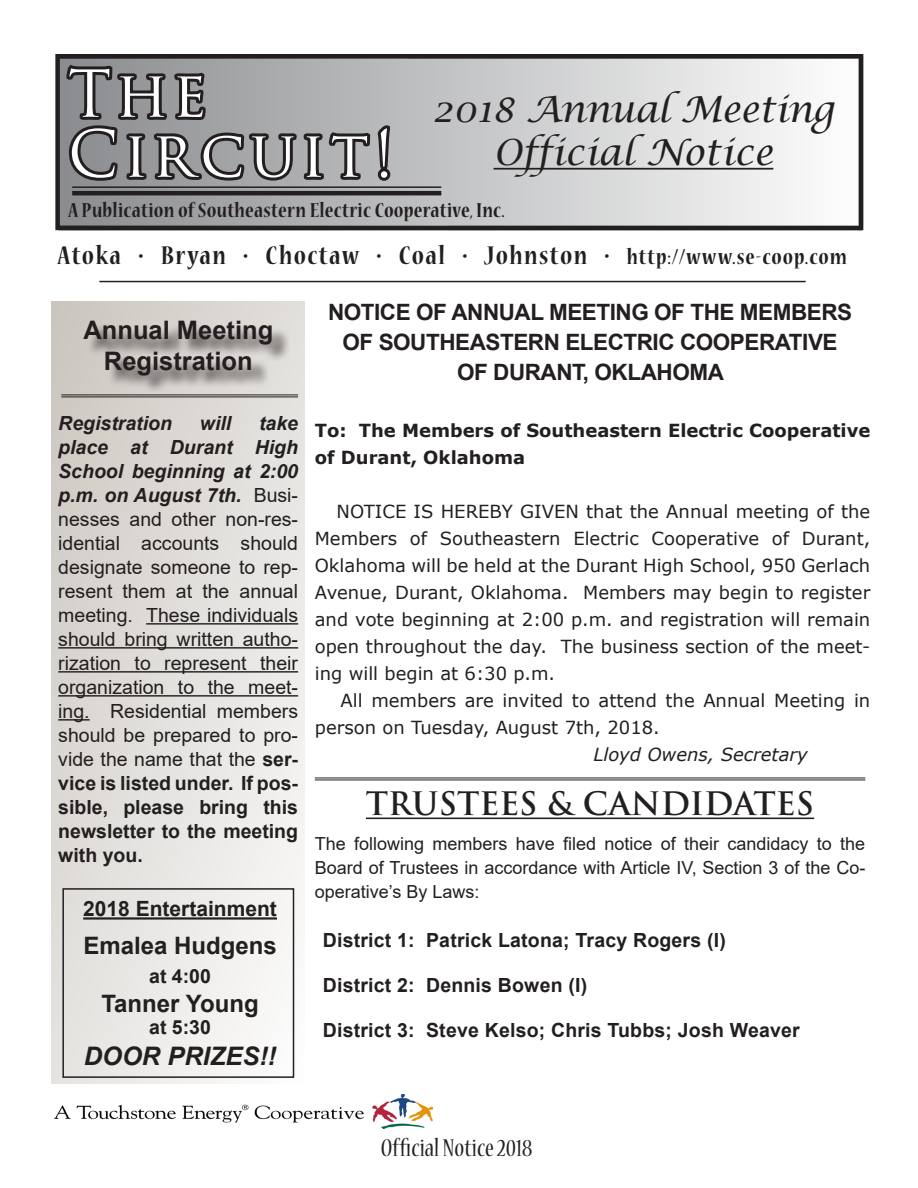
<style>
.page{position:relative;width:918px;height:1188px;background:#fff}
.page>*{position:absolute;margin:0;border:0;box-sizing:border-box;transform-origin:0 0}
.t1{font:63px "Trajan Pro";letter-spacing:.08em;color:#fff}
.t2{font:italic 36px "Lucida Calligraphy";letter-spacing:-.02em;color:#231f20}
.t3{font:italic 36px "Lucida Calligraphy";color:#231f20}
.t4{font:700 31.5px "Trajan Pro";color:#231f20}
.t5{font:700 condensed 28.5px "Nueva Std";letter-spacing:.05em;color:#231f20}
.t6{font:condensed 27px "Nueva Std";color:#231f20}
.t7{font:700 25.5px/30.6px "Arial";color:#231f20;text-align:center}
.t8{font:italic 700 25.5px "Arial";color:#231f20}
.t9{font:700 24px "Arial";color:#231f20}
.t10{font:700 22.5px/30px "Arial";letter-spacing:-.02em;color:#231f20;text-align:center}
.t11{font:700 condensed 22.5px "Nueva Std";letter-spacing:.01em;color:#231f20}
.t12{font:700 21px "Arial";color:#231f20}
.t13{font:19.5px/24px "Arial";color:#231f20;text-align:justify}
.t14{font:700 19.5px "Arial";letter-spacing:.01em;color:#231f20}
.t15{font:italic 700 19.5px "Arial";color:#231f20}
.t16{font:18px/27px "Verdana";color:#231f20;text-align:justify}
.t17{font:18px/24px "Arial";color:#231f20;text-align:justify}
.t18{font:700 18px/27px "Verdana";color:#231f20}
.t19{font:italic 18px "Verdana";color:#231f20}
.s1{font-size:24px}
.s2{font-weight:700;font-style:italic}
.s3{font-weight:700}
</style>
<div class="page">
<hr style="left:99px;top:281px;width:707px;height:1px;background:#231f20">
<svg style="left:52px;top:301px;width:253px;height:783px;background:#e4e1de"></svg>
<img style="left:54px;top:1095px;width:378px;height:33px">
<div style="left:58px;top:56px;width:803px;height:172px;background:linear-gradient(to right,#8a8c8f,#fbfbfb)"></div>
<svg style="left:63px;top:58px;width:330px;height:166px;background:#88888a"></svg>
<hr style="left:72px;top:186px;width:369px;height:2px;background:#231f20">
<hr style="left:72px;top:191px;width:369px;height:4px;background:#231f20">
<hr style="left:58px;top:54px;width:803px;height:4px;background:#231f20">
<hr style="left:59px;top:226px;width:803px;height:4px;background:#231f20">
<hr style="left:859px;top:54px;width:4px;height:176px;background:#231f20">
<hr style="left:494px;top:168px;width:279px;height:2px;background:#231f20">
<hr style="left:366px;top:818px;width:448px;height:1px;background:#231f20">
<hr style="left:315px;top:777px;width:550px;height:1px;background:#231f20">
<hr style="left:315px;top:779px;width:550px;height:1px;background:#231f20">
<hr style="left:146px;top:623px;width:152px;height:2px;background:#231f20">
<hr style="left:58px;top:647px;width:240px;height:2px;background:#231f20">
<hr style="left:58px;top:671px;width:240px;height:2px;background:#231f20">
<hr style="left:58px;top:695px;width:240px;height:2px;background:#231f20">
<hr style="left:58px;top:719px;width:32px;height:2px;background:#231f20">
<div style="left:87px;top:323px;width:203px;height:70px;background:#231f20;opacity:.75"></div>
<hr style="left:61px;top:394px;width:237px;height:1px;background:#231f20">
<hr style="left:61px;top:396px;width:237px;height:1px;background:#231f20">
<div style="left:62px;top:888px;width:232px;height:190px;border:2px solid #231f20"></div>
<hr style="left:83px;top:917px;width:194px;height:3px;background:#231f20">
<p class="t1" style="left:68px;top:54px;width:141px">The</p>
<p class="t1" style="left:68px;top:114px;width:328px">Circuit!</p>
<p class="t11" style="left:68px;top:200px;width:438px">A Publication of Southeastern Electric Cooperative, Inc.</p>
<p class="t2" style="left:432px;top:88px;width:403px">2018 Annual Meeting</p>
<p class="t3" style="left:494px;top:131px;width:281px">Official Notice</p>
<p class="t5" style="left:58px;top:243px;width:791px">Atoka • Bryan • Choctaw • Coal • Johnston • <span class="s1">http://www.se-coop.com</span></p>
<p class="t7" style="left:83px;top:315px;width:191px">Annual Meeting<br>Registration</p>
<p class="t13" style="left:58px;top:411px;width:241px;text-indent:201px"><span class="s2">take place at Durant High School beginning at 2:00 p.m. on August 7th.</span> Busi&shy;nesses and other non-res&shy;idential accounts should designate someone to rep&shy;resent them at the annual meeting. These individuals should bring written autho&shy;rization to represent their organization to the meet&shy;ing. Residential members should be prepared to pro&shy;vide the name that the <span class="s3">ser&shy;vice is listed under. If pos&shy;sible, please bring this newsletter to the meeting with you.</span></p>
<p class="t15" style="left:58px;top:410px;width:115px">Registration</p>
<p class="t15" style="left:200px;top:410px;width:33px">will</p>
<p class="t12" style="left:83px;top:894px;width:195px">2018 Entertainment</p>
<p class="t9" style="left:83px;top:929px;width:195px">Emalea Hudgens</p>
<p class="t14" style="left:149px;top:962px;width:63px">at 4:00</p>
<p class="t9" style="left:101px;top:986px;width:159px">Tanner Young</p>
<p class="t14" style="left:149px;top:1014px;width:63px">at 5:30</p>
<p class="t8" style="left:84px;top:1039px;width:194px">DOOR PRIZES!!</p>
<p class="t10" style="left:328px;top:297px;width:526px">NOTICE OF ANNUAL MEETING OF THE MEMBERS<br>OF SOUTHEASTERN ELECTRIC COOPERATIVE</p>
<p class="t10" style="left:457px;top:357px;width:268px">OF DURANT, OKLAHOMA</p>
<p class="t18" style="left:315px;top:416px;width:557px">To: The Members of Southeastern Electric Cooperative of Durant, Oklahoma</p>
<p class="t16" style="left:315px;top:498px;width:557px;text-indent:22px">NOTICE IS HEREBY GIVEN that the Annual meeting of the Members of Southeastern Electric Cooperative of Durant, Oklahoma will be held at the Durant High School, 950 Gerlach Avenue, Durant, Oklahoma. Members may begin to register and vote beginning at 2:00 p.m. and registration will remain open throughout the day. The business section of the meet&shy;ing will begin at 6:30 p.m.</p>
<p class="t16" style="left:315px;top:687px;width:557px;text-indent:26px">All members are invited to attend the Annual Meeting in person on Tuesday, August 7th, 2018.</p>
<p class="t19" style="left:593px;top:742px;width:216px">Lloyd Owens, Secretary</p>
<p class="t4" style="left:366px;top:784px;width:450px">TRUSTEES &amp; CANDIDATES</p>
<p class="t17" style="left:315px;top:831px;width:552px">The following members have filed notice of their candidacy to the Board of Trustees in accordance with Article IV, Section 3 of the Co&shy;operative’s By Laws:</p>
<p class="t14" style="left:323px;top:926px;width:405px">District 1: Patrick Latona; Tracy Rogers (I)</p>
<p class="t14" style="left:323px;top:971px;width:266px">District 2: Dennis Bowen (I)</p>
<p class="t14" style="left:323px;top:1016px;width:478px">District 3: Steve Kelso; Chris Tubbs; Josh Weaver</p>
<p class="t6" style="left:381px;top:1136px;width:153px">Official Notice 2018</p>
</div>
